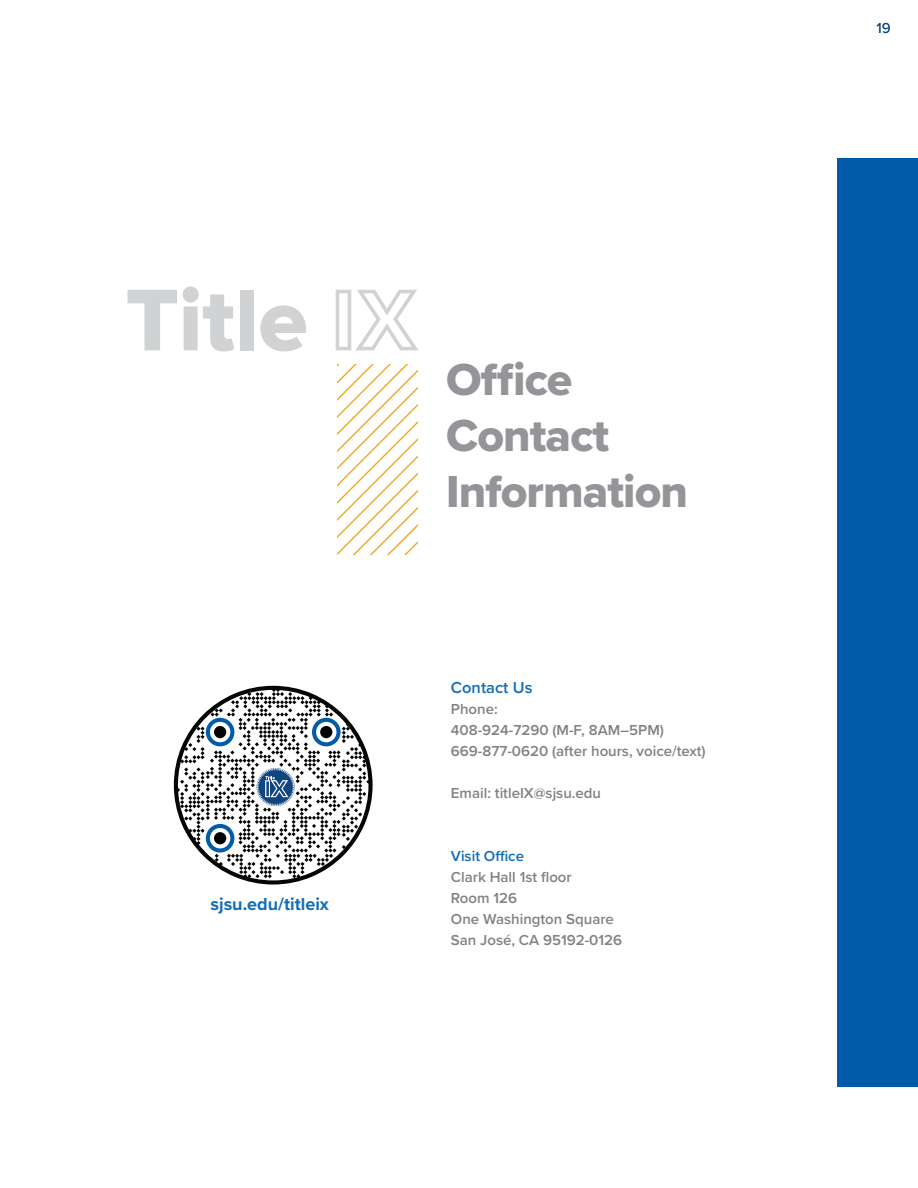
<style>
.page{position:relative;width:918px;height:1188px;background:#fff}
.page>*{position:absolute;margin:0;border:0;box-sizing:border-box;transform-origin:0 0}
.t1{font:46.5px "Proxima Nova Extrabld";letter-spacing:-.02em;color:#939598}
.t2{font:700 18px "Proxima Nova";color:#126db7}
.t3{font:600 16.5px "Proxima Nova";color:#126db7}
.t4{font:600 15px "Proxima Nova";color:#808285}
.t5{font:600 15px "Proxima Nova";color:#126db7}
.t6{font:500 15px "Proxima Nova";color:#013b79}
</style>
<div class="page">
<svg style="left:127px;top:290px;width:50px;height:60px"></svg>
<svg style="left:183px;top:286px;width:51px;height:65px"></svg>
<div style="left:240px;top:290px;width:14px;height:60px;background:#d1d2d4"></div>
<svg style="left:260px;top:305px;width:46px;height:46px"></svg>
<svg style="left:336px;top:290px;width:82px;height:60px"></svg>
<svg style="left:337px;top:365px;width:81px;height:189px"></svg>
<div style="left:837px;top:158px;width:81px;height:928px;background:#015aaa"></div>
<svg style="left:174px;top:686px;width:199px;height:199px"></svg>
<p class="t2" style="left:211px;top:891px;width:120px">sjsu.edu/titleix</p>
<p class="t1" style="left:446px;top:345px;width:128px">Office</p>
<p class="t1" style="left:446px;top:401px;width:165px">Contact</p>
<p class="t1" style="left:446px;top:456px;width:244px">Information</p>
<p class="t3" style="left:451px;top:675px;width:83px">Contact Us</p>
<p class="t4" style="left:451px;top:698px;width:48px">Phone:</p>
<p class="t4" style="left:451px;top:719px;width:215px">408-924-7290 (M-F, 8AM–5PM)</p>
<p class="t4" style="left:451px;top:740px;width:256px">669-877-0620 (after hours, voice/text)</p>
<p class="t4" style="left:451px;top:782px;width:152px">Email: titleIX@sjsu.edu</p>
<p class="t5" style="left:451px;top:845px;width:75px">Visit Office</p>
<p class="t4" style="left:451px;top:866px;width:122px">Clark Hall 1st floor</p>
<p class="t4" style="left:451px;top:887px;width:68px">Room 126</p>
<p class="t4" style="left:451px;top:908px;width:165px">One Washington Square</p>
<p class="t4" style="left:451px;top:929px;width:173px">San José, CA 95192-0126</p>
<p class="t6" style="left:877px;top:17px;width:16px">19</p>
</div>
